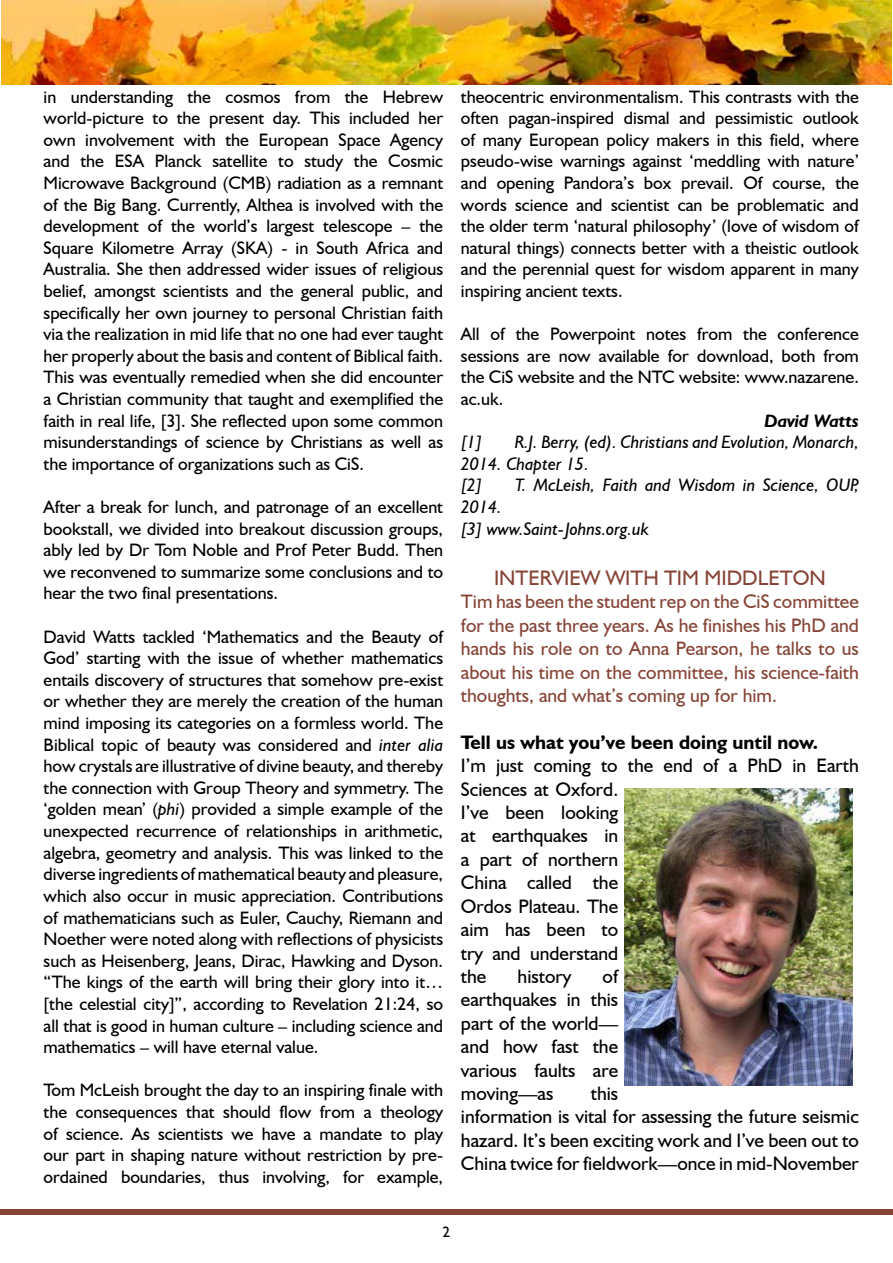
<style>
.page{position:relative;width:893px;height:1263px;background:#fff}
.page>*{position:absolute;margin:0;border:0;box-sizing:border-box;transform-origin:0 0}
.t1{font:21px "Humanist 521 BT";color:#864437}
.t2{font:19.5px/23.4px "Humanist 521 BT";color:#000}
.t3{font:19.5px/23.4px "Humanist 521 BT";color:#864437;text-align:justify}
.t4{font:700 19.5px "Humanist 521 BT";color:#000}
.t5{font:18px/21.6px "Humanist 521 BT";color:#000;text-align:justify}
.t6{font:italic 18px/21.6px "Humanist 521 BT";color:#000}
.t7{font:italic 700 18px "Humanist 521 BT";color:#000}
.t8{font:15px "Humanist 521 BT";color:#000}
.s1{font-style:italic}
</style>
<div class="page">
<div style="left:0;top:1209px;width:893px;height:6px;background:#864437"></div>
<img style="left:1px;top:0;width:891px;height:84px">
<img style="left:625px;top:789px;width:227px;height:296px">
<p class="t5" style="left:44px;top:85px;width:401px">in understanding the cosmos from the Hebrew world-picture to the present day. This included her own involvement with the European Space Agency and the ESA</p>
<p class="t5" style="left:44px;top:150px;width:401px;text-indent:111px">Planck satellite to study the Cosmic Microwave Background (CMB) radiation as a remnant of the Big Bang. Currently, Althea is involved with the development of the world’s largest telescope – the Square Kilometre Array (SKA) - in South Africa and Australia. She then addressed wider issues of religious belief, amongst scientists and the general public, and specifically her own journey to personal Christian faith via the realization in mid life that no one had ever taught her properly about the basis and content of Biblical faith.<br>This was eventually remedied when she did encounter a Christian community that taught and exemplified the faith in real life, [3]. She reflected upon some common misunderstandings of science by Christians as well as the importance of organizations such as CiS.</p>
<p class="t5" style="left:44px;top:496px;width:401px">After a break for lunch, and patronage of an excellent bookstall, we divided into breakout discussion groups, ably led by Dr Tom Noble and Prof Peter Budd. Then we reconvened to summarize some conclusions and to hear the two final presentations.</p>
<p class="t5" style="left:44px;top:625px;width:402px">David Watts tackled ‘Mathematics and the Beauty of God’ starting with the issue of whether mathematics entails discovery of structures that somehow pre-exist or whether they are merely the creation of the human mind imposing its categories on a formless world. The Biblical topic of beauty was considered and <span class="s1">inter alia </span>how crystals are illustrative of divine beauty, and thereby the connection with Group Theory and symmetry. The ‘golden mean’ (<span class="s1">phi</span>) provided a simple example of the unexpected recurrence of relationships in arithmetic, algebra, geometry and analysis. This was linked to the diverse ingredients of mathematical beauty and pleasure, which also occur in music appreciation. Contributions of mathematicians such as Euler, Cauchy, Riemann and Noether were noted along with reflections of physicists such as Heisenberg, Jeans, Dirac, Hawking and Dyson. “The kings of the earth will bring their glory into it… [the celestial city]”, according to Revelation 21:24, so all that is good in human culture – including science and mathematics – will have eternal value.</p>
<p class="t5" style="left:44px;top:1079px;width:401px">Tom McLeish brought the day to an inspiring finale with the consequences that should flow from a theology of science. As scientists we have a mandate to play our part in shaping nature without restriction by pre&shy;ordained boundaries, thus involving, for example,</p>
<p class="t5" style="left:461px;top:85px;width:400px">theocentric environmentalism. This contrasts with the often pagan-inspired dismal and pessimistic outlook of many European policy makers in this field, where pseudo-wise warnings against ‘meddling with nature’ and opening Pandora’s box prevail. Of course, the words science and scientist can be problematic and the older term ‘natural philosophy’ (love of wisdom of natural things) connects better with a theistic outlook and the perennial quest for wisdom apparent in many inspiring ancient texts.</p>
<p class="t5" style="left:461px;top:323px;width:400px">All of the Powerpoint notes from the conference sessions are now available for download, both from the CiS website and the NTC website: www.nazarene. ac.uk.</p>
<p class="t7" style="left:765px;top:409px;width:96px">David Watts</p>
<p class="t6" style="left:461px;top:431px;width:23px">[1]</p>
<p class="t6" style="left:461px;top:431px;width:399px;text-indent:54px">R.J. Berry, (ed). Christians and Evolution, Monarch,<br>2014. Chapter 15.<br>[2]</p>
<p class="t6" style="left:515px;top:474px;width:345px">T. McLeish, Faith and Wisdom in Science, OUP,</p>
<p class="t6" style="left:461px;top:496px;width:189px">2014.<br>[3] www.Saint-Johns.org.uk</p>
<p class="t1" style="left:494px;top:565px;width:13px">INTER</p>
<p class="t1" style="left:552px;top:565px;width:85px">VIEW WITH</p>
<p class="t1" style="left:664px;top:565px;width:77px">tim middl</p>
<p class="t1" style="left:768px;top:565px;width:59px">eton</p>
<p class="t3" style="left:461px;top:590px;width:400px">Tim has been the student rep on the CiS committee for the past three years. As he finishes his PhD and hands his role on to Anna Pearson, he talks to us about his time on the committee, his science-faith thoughts, and what’s coming up for him.</p>
<p class="t4" style="left:461px;top:730px;width:359px">Tell us what you’ve been doing until now.</p>
<p class="t2" style="left:461px;top:753px;width:399px">I’m just coming to the end of a PhD in Earth<br>Sciences at Oxford.<br>I’ve been looking<br>at earthquakes in<br>a part of northern<br>China called the<br>Ordos Plateau. The<br>aim has been to<br>try and understand<br>the</p>
<p class="t2" style="left:461px;top:964px;width:160px;text-align:justify;text-indent:142px">of earthquakes in this part of the world— and how fast the various faults are moving—as</p>
<p class="t2" style="left:518px;top:964px;width:55px">history</p>
<p class="t2" style="left:461px;top:1081px;width:400px;text-indent:130px">this<br>information is vital for assessing the future seismic hazard. It’s been exciting work and I’ve been out to China twice for fieldwork—once in mid-November</p>
<p class="t8" style="left:442px;top:1222px;width:9px">2</p>
</div>
